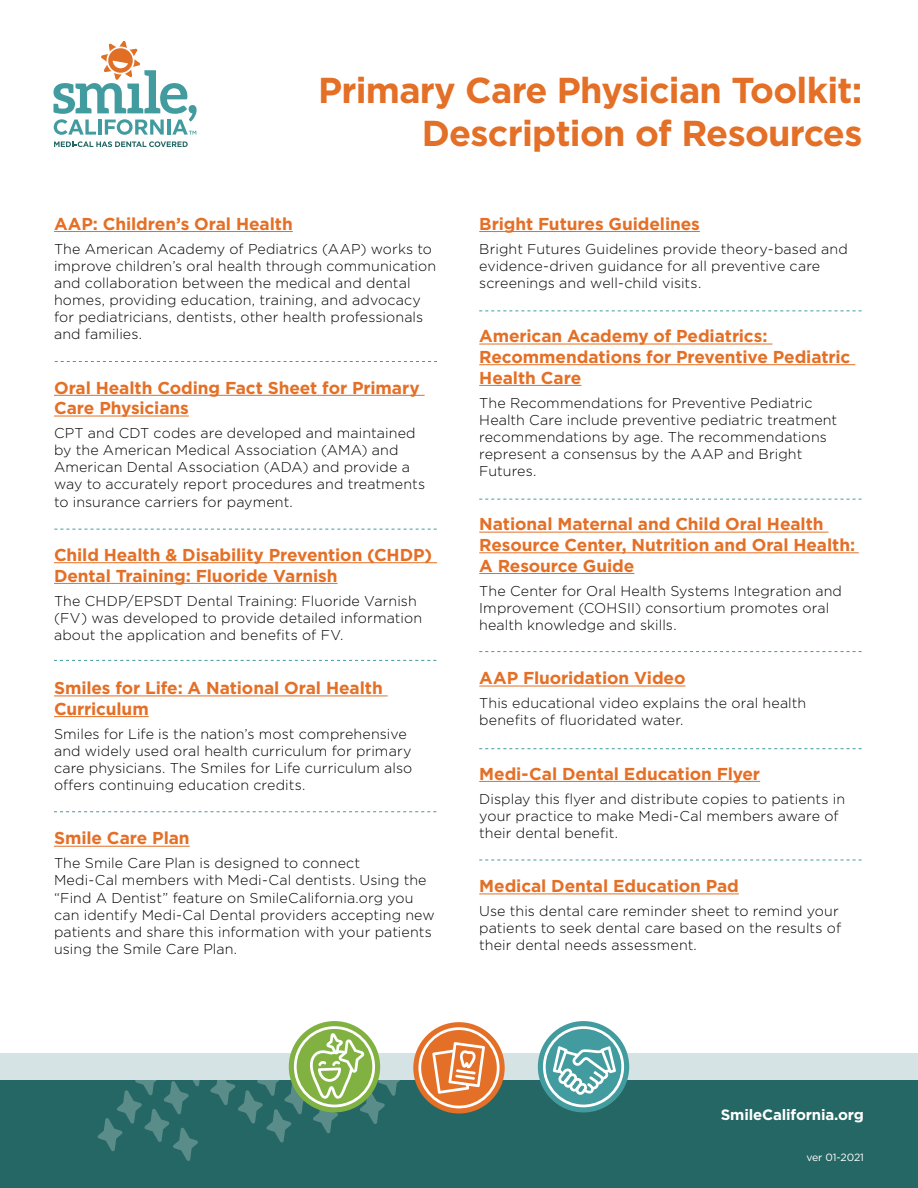
<style>
.page{position:relative;width:918px;height:1188px;background:#fff}
.page>*{position:absolute;margin:0;border:0;box-sizing:border-box;transform-origin:0 0}
.t1{font:700 36px/43.2px "Gotham";letter-spacing:-.02em;color:#e46f26;text-align:right}
.t2{font:700 17.25px/20.7px "Gotham";letter-spacing:-.005em;color:#e46f26}
.t3{font:700 15px "Gotham";letter-spacing:-.01em;color:#fff}
.t4{font:300 14.25px/17.1px "Gotham";letter-spacing:.005em;color:#000}
.t5{font:10.5px "Gotham";letter-spacing:-.01em;color:#fff}
</style>
<div class="page">
<hr style="left:479px;top:231px;width:221px;height:1px;background:#e46f26">
<hr style="left:479px;top:344px;width:293px;height:1px;background:#e46f26">
<hr style="left:479px;top:364px;width:376px;height:1px;background:#e46f26">
<hr style="left:479px;top:385px;width:102px;height:1px;background:#e46f26">
<hr style="left:479px;top:532px;width:350px;height:1px;background:#e46f26">
<hr style="left:479px;top:552px;width:380px;height:1px;background:#e46f26">
<hr style="left:479px;top:573px;width:155px;height:1px;background:#e46f26">
<hr style="left:479px;top:686px;width:206px;height:1px;background:#e46f26">
<hr style="left:479px;top:781px;width:281px;height:1px;background:#e46f26">
<hr style="left:479px;top:893px;width:260px;height:1px;background:#e46f26">
<div style="left:0;top:1080px;width:918px;height:108px;background:#246764"></div>
<svg style="left:54px;top:141px;width:134px;height:6px"></svg>
<svg style="left:54px;top:41px;width:143px;height:94px"></svg>
<hr style="left:54px;top:231px;width:239px;height:1px;background:#e46f26">
<hr style="left:54px;top:395px;width:371px;height:1px;background:#e46f26">
<hr style="left:54px;top:416px;width:135px;height:1px;background:#e46f26">
<hr style="left:54px;top:562px;width:383px;height:1px;background:#e46f26">
<hr style="left:54px;top:583px;width:284px;height:1px;background:#e46f26">
<hr style="left:54px;top:695px;width:334px;height:1px;background:#e46f26">
<hr style="left:54px;top:716px;width:95px;height:1px;background:#e46f26">
<hr style="left:54px;top:846px;width:136px;height:1px;background:#e46f26">
<div style="left:0;top:1053px;width:918px;height:27px;background:#d6e3e4"></div>
<svg style="left:413px;top:1022px;width:92px;height:92px"></svg>
<svg style="left:418px;top:1027px;width:82px;height:81px;background:#e29665"></svg>
<div style="left:538px;top:1021px;width:91px;height:91px;background:#429b9e;border-radius:50%"></div>
<svg style="left:543px;top:1026px;width:81px;height:81px"></svg>
<svg style="left:98px;top:1026px;width:302px;height:135px"></svg>
<svg style="left:55px;top:361px;width:382px;height:1px"></svg>
<svg style="left:54px;top:529px;width:383px;height:1px"></svg>
<svg style="left:54px;top:660px;width:382px;height:1px"></svg>
<svg style="left:54px;top:811px;width:382px;height:1px"></svg>
<svg style="left:479px;top:310px;width:383px;height:1px"></svg>
<svg style="left:479px;top:499px;width:383px;height:1px"></svg>
<svg style="left:479px;top:651px;width:383px;height:1px"></svg>
<svg style="left:479px;top:748px;width:383px;height:1px"></svg>
<svg style="left:479px;top:860px;width:383px;height:1px"></svg>
<h1 class="t1" style="left:318px;top:68px;width:546px">Primary Care Physician Toolkit:<br>Description of Resources</h1>
<h2 class="t2" style="left:54px;top:213px;width:240px">AAP: Children’s Oral Health</h2>
<p class="t4" style="left:54px;top:240px;width:384px">The American Academy of Pediatrics (AAP) works to improve children’s oral health through communication and collaboration between the medical and dental homes, providing education, training, and advocacy for pediatricians, dentists, other health professionals and families.</p>
<h2 class="t2" style="left:54px;top:377px;width:367px">Oral Health Coding Fact Sheet for Primary<br>Care Physicians</h2>
<p class="t4" style="left:54px;top:424px;width:373px">CPT and CDT codes are developed and maintained by the American Medical Association (AMA) and American Dental Association (ADA) and provide a way to accurately report procedures and treatments to insurance carriers for payment.</p>
<h2 class="t2" style="left:54px;top:544px;width:380px">Child Health &amp; Disability Prevention (CHDP)<br>Dental Training: Fluoride Varnish</h2>
<p class="t4" style="left:54px;top:592px;width:370px">The CHDP/EPSDT Dental Training: Fluoride Varnish (FV) was developed to provide detailed information about the application and benefits of FV.</p>
<h2 class="t2" style="left:54px;top:678px;width:330px">Smiles for Life: A National Oral Health<br>Curriculum</h2>
<p class="t4" style="left:54px;top:725px;width:360px">Smiles for Life is the nation’s most comprehensive and widely used oral health curriculum for primary care physicians. The Smiles for Life curriculum also offers continuing education credits.</p>
<h2 class="t2" style="left:54px;top:828px;width:137px">Smile Care Plan</h2>
<p class="t4" style="left:54px;top:854px;width:382px">The Smile Care Plan is designed to connect<br>Medi-Cal members with Medi-Cal dentists. Using the “Find A Dentist” feature on SmileCalifornia.org you can identify Medi-Cal Dental providers accepting new patients and share this information with your patients using the Smile Care Plan.</p>
<h2 class="t2" style="left:479px;top:213px;width:222px">Bright Futures Guidelines</h2>
<p class="t4" style="left:479px;top:240px;width:370px">Bright Futures Guidelines provide theory-based and evidence-driven guidance for all preventive care screenings and well-child visits.</p>
<h2 class="t2" style="left:479px;top:326px;width:373px">American Academy of Pediatrics:<br>Recommendations for Preventive Pediatric<br>Health Care</h2>
<p class="t4" style="left:479px;top:394px;width:360px">The Recommendations for Preventive Pediatric Health Care include preventive pediatric treatment recommendations by age. The recommendations represent a consensus by the AAP and Bright Futures.</p>
<h2 class="t2" style="left:479px;top:514px;width:378px">National Maternal and Child Oral Health<br>Resource Center, Nutrition and Oral Health:<br>A Resource Guide</h2>
<p class="t4" style="left:479px;top:582px;width:364px">The Center for Oral Health Systems Integration and<br>Improvement (COHSII) consortium promotes oral health knowledge and skills.</p>
<h2 class="t2" style="left:479px;top:668px;width:208px">AAP Fluoridation Video</h2>
<p class="t4" style="left:479px;top:694px;width:328px">This educational video explains the oral health benefits of fluoridated water.</p>
<h2 class="t2" style="left:479px;top:763px;width:282px">Medi-Cal Dental Education Flyer</h2>
<p class="t4" style="left:479px;top:790px;width:367px">Display this flyer and distribute copies to patients in your practice to make Medi-Cal members aware of their dental benefit.</p>
<h2 class="t2" style="left:479px;top:876px;width:261px">Medical Dental Education Pad</h2>
<p class="t4" style="left:479px;top:902px;width:363px">Use this dental care reminder sheet to remind your patients to seek dental care based on the results of their dental needs assessment.</p>
<p class="t3" style="left:721px;top:1104px;width:145px">SmileCalifornia.org</p>
<p class="t5" style="left:806px;top:1150px;width:59px">ver 01-2021</p>
</div>
